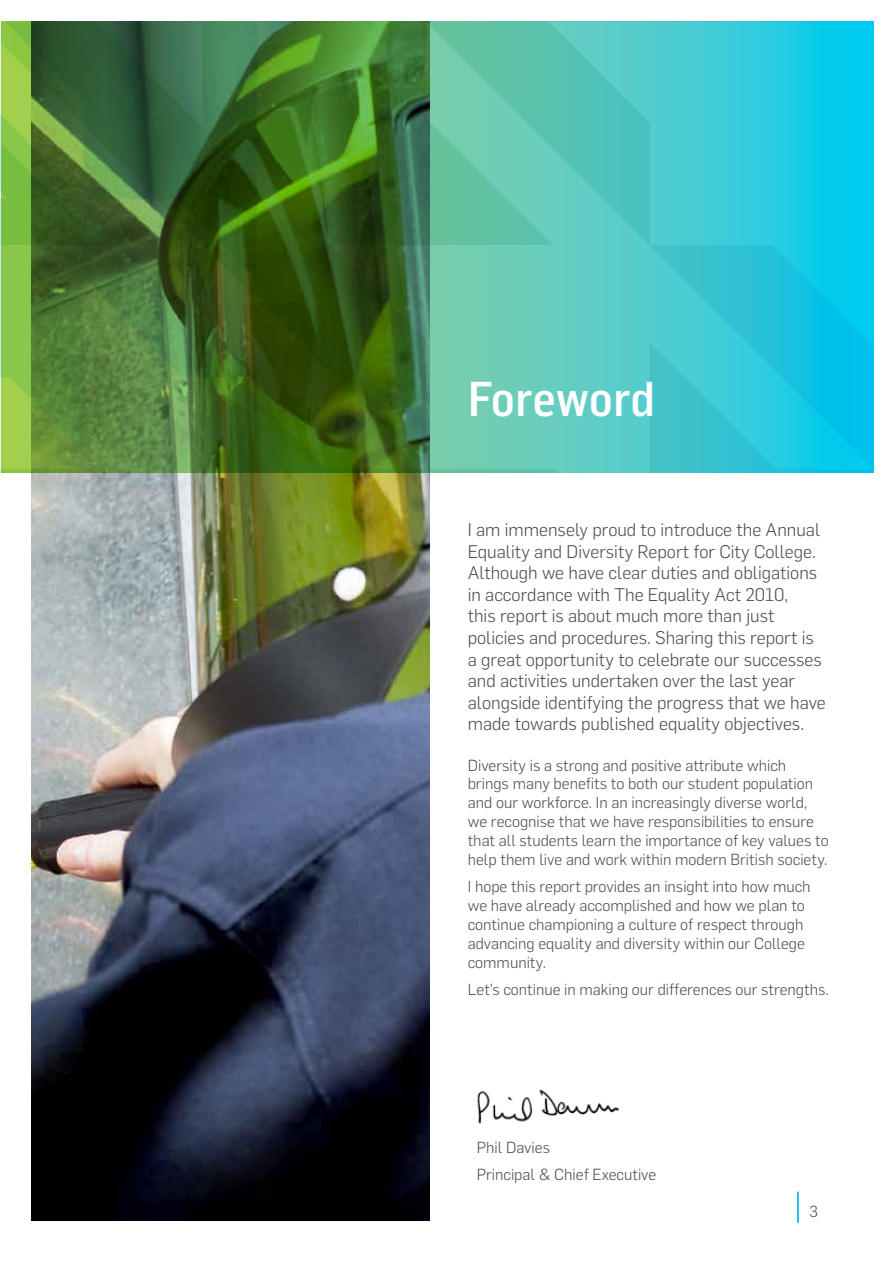
<style>
.page{position:relative;width:893px;height:1263px;background:#fff}
.page>*{position:absolute;margin:0;border:0;box-sizing:border-box;transform-origin:0 0}
.t1{font:500 48px "Flama Semicondensed";color:#fff}
.t2{font:300 18px/21.6px "Flama";color:#4d4d4f}
.t3{font:300 15.75px/18.9px "Flama";color:#4d4d4f}
</style>
<div class="page">
<img style="left:32px;top:472px;width:397px;height:748px">
<svg style="left:331px;top:21px;width:542px;height:356px"></svg>
<svg style="left:257px;top:22px;width:169px;height:355px"></svg>
<img style="left:477px;top:1089px;width:143px;height:35px">
<svg style="left:0;top:21px;width:257px;height:356px"></svg>
<svg style="left:0;top:377px;width:873px;height:95px"></svg>
<hr style="left:797px;top:1191px;width:2px;height:32px;background:#00aeef">
<h1 class="t1" style="left:468px;top:367px;width:189px">Foreword</h1>
<p class="t2" style="left:468px;top:518px;width:360px">I am immensely proud to introduce the Annual Equality and Diversity Report for City College.<br>Although we have clear duties and obligations in accordance with The Equality Act 2010,<br>this report is about much more than just policies and procedures. Sharing this report is a great opportunity to celebrate our successes and activities undertaken over the last year alongside identifying the progress that we have made towards published equality objectives.</p>
<p class="t3" style="left:468px;top:755px;width:362px">Diversity is a strong and positive attribute which brings many benefits to both our student population and our workforce. In an increasingly diverse world, we recognise that we have responsibilities to ensure that all students learn the importance of key values to help them live and work within modern British society.</p>
<p class="t3" style="left:468px;top:876px;width:344px">I hope this report provides an insight into how much we have already accomplished and how we plan to continue championing a culture of respect through advancing equality and diversity within our College community.</p>
<p class="t3" style="left:468px;top:979px;width:362px">Let’s continue in making our differences our strengths.</p>
<p class="t3" style="left:477px;top:1132px;width:181px;line-height:27.5px">Phil Davies<br>Principal &amp; Chief Executive</p>
<p class="t3" style="left:809px;top:1201px;width:10px">3</p>
</div>
